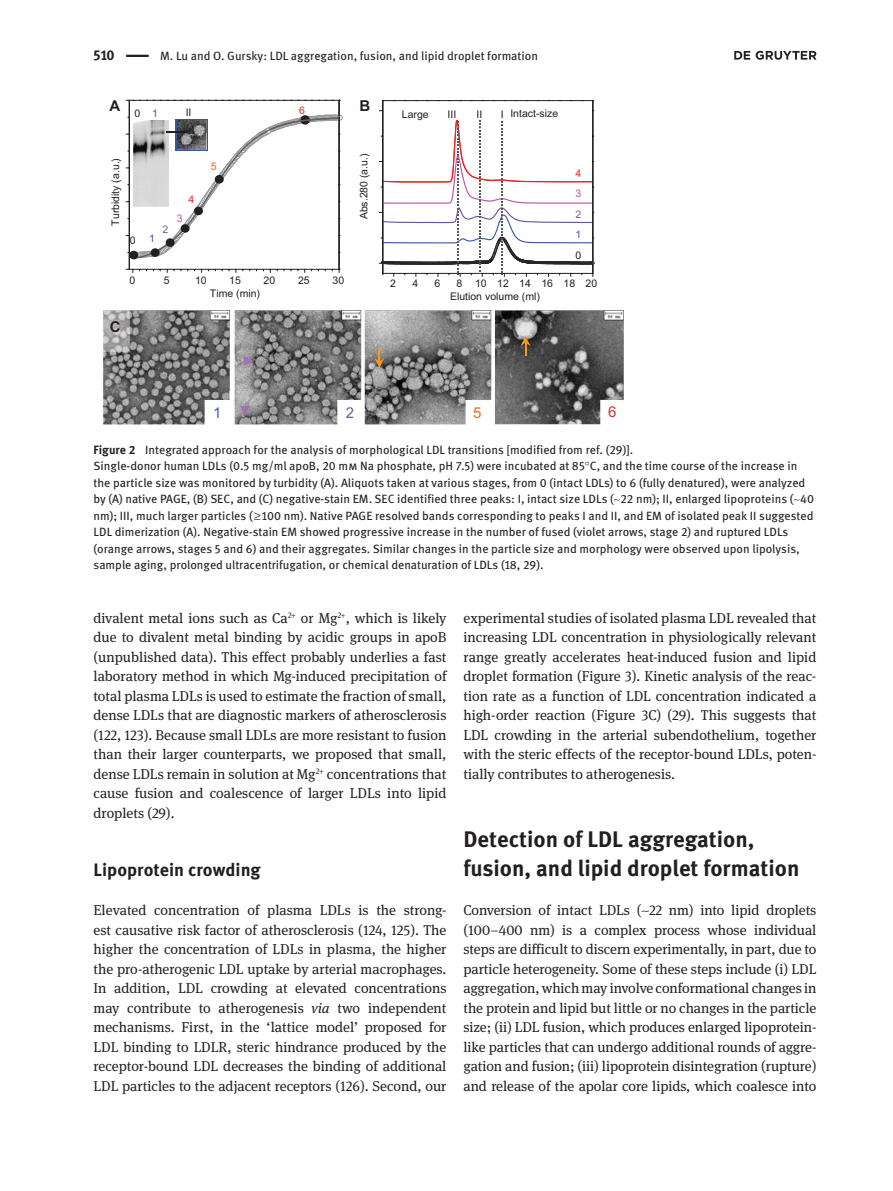
<style>
.page{position:relative;width:893px;height:1191px;background:#fff}
.page>*{position:absolute;margin:0;border:0;box-sizing:border-box;transform-origin:0 0}
.t1{font:700 22.5px/29.2px "DG Meta Science";color:#231f20}
.t2{font:700 18px "DG Meta Science";color:#231f20}
.t3{font:700 15px "Arial";color:#231f20}
.t4{font:15px "Arial";color:#4658a6}
.t5{font:15px "Arial";color:#7a57a4}
.t6{font:15px "Arial";color:#f36621}
.t7{font:15px "Arial";color:#d82e26}
.t8{font:14.25px/19.5px "DG Meta Serif Science";color:#231f20;text-align:justify}
.t9{font:700 14.25px "DG Meta Science";color:#231f20}
.t10{font:12px/16.5px "DG Meta Science";color:#231f20}
.t11{font:10.5px "Arial";color:#231f20}
.t12{font:10.5px "Arial";color:#7a57a4}
.t13{font:10.5px "Arial";color:#ee2123}
.t14{font:10.5px "Arial";color:#b8529f}
.t15{font:10.5px "Arial";color:#d82e26}
.t16{font:10.5px "Arial";color:#3a54a4}
.t17{font:10.5px "Arial";color:#f36621}
.t18{font:10.5px "Arial";color:#4658a6}
.s1{color:#3a54a4}
.s2{font-weight:700}
.s3{font-style:italic}
</style>
<div class="page">
<hr style="left:126px;top:55px;width:23px;height:2px;background:#231f20">
<img style="left:103px;top:311px;width:521px;height:114px">
<hr style="left:129px;top:100px;width:210px;height:1px;background:#231f20">
<hr style="left:383px;top:100px;width:210px;height:1px;background:#231f20">
<hr style="left:129px;top:269px;width:210px;height:1px;background:#231f20">
<hr style="left:129px;top:100px;width:1px;height:169px;background:#231f20">
<hr style="left:339px;top:100px;width:1px;height:169px;background:#231f20">
<hr style="left:382px;top:101px;width:1px;height:172px;background:#231f20">
<hr style="left:592px;top:101px;width:1px;height:172px;background:#231f20">
<svg style="left:379px;top:118px;width:216px;height:158px"></svg>
<svg style="left:244px;top:356px;width:10px;height:10px"></svg>
<svg style="left:374px;top:348px;width:10px;height:20px"></svg>
<svg style="left:520px;top:336px;width:10px;height:20px"></svg>
<svg style="left:240px;top:406px;width:10px;height:10px"></svg>
<svg style="left:126px;top:115px;width:216px;height:144px"></svg>
<svg style="left:734px;top:51px;width:83px;height:9px"></svg>
<p class="t9" style="left:94px;top:44px;width:23px">510</p>
<p class="t10" style="left:160px;top:47px;width:379px">M. Lu and O. Gursky: LDL aggregation, fusion, and lipid droplet formation</p>
<p class="t3" style="left:110px;top:96px;width:12px">A</p>
<p class="t3" style="left:359px;top:96px;width:12px">B</p>
<p class="t11" style="left:135px;top:106px;width:25px">0 <span class="s1">1</span></p>
<p class="t11" style="left:186px;top:106px;width:7px">II</p>
<p class="t15" style="left:299px;top:104px;width:7px">6</p>
<p class="t11" style="left:109px;top:226px;width:69px;rotate:-90deg">Turbidity (a.u.)</p>
<p class="t11" style="left:357px;top:219px;width:67px;rotate:-90deg">Abs.280 (a.u.)</p>
<p class="t17" style="left:211px;top:159px;width:7px">5</p>
<p class="t13" style="left:188px;top:193px;width:7px">4</p>
<p class="t14" style="left:177px;top:211px;width:7px">3</p>
<p class="t12" style="left:163px;top:223px;width:7px">2</p>
<p class="t11" style="left:130px;top:234px;width:7px">0</p>
<p class="t16" style="left:149px;top:231px;width:7px">1</p>
<p class="t3" style="left:110px;top:317px;width:12px">C</p>
<p class="t11" style="left:130px;top:273px;width:7px">0</p>
<p class="t11" style="left:164px;top:273px;width:7px">5</p>
<p class="t11" style="left:195px;top:273px;width:13px">10</p>
<p class="t11" style="left:229px;top:273px;width:13px">15</p>
<p class="t11" style="left:264px;top:273px;width:13px">20</p>
<p class="t11" style="left:298px;top:273px;width:13px">25</p>
<p class="t11" style="left:332px;top:273px;width:13px">30</p>
<p class="t11" style="left:210px;top:286px;width:52px">Time (min)</p>
<p class="t11" style="left:402px;top:107px;width:28px">Large</p>
<p class="t11" style="left:448px;top:107px;width:10px">III</p>
<p class="t11" style="left:476px;top:107px;width:7px">II</p>
<p class="t11" style="left:501px;top:106px;width:59px">I Intact-size</p>
<p class="t13" style="left:576px;top:166px;width:7px">4</p>
<p class="t14" style="left:576px;top:186px;width:7px">3</p>
<p class="t12" style="left:576px;top:207px;width:7px">2</p>
<p class="t18" style="left:576px;top:227px;width:7px">1</p>
<p class="t11" style="left:576px;top:248px;width:7px">0</p>
<p class="t11" style="left:390px;top:277px;width:7px">2</p>
<p class="t11" style="left:412px;top:277px;width:7px">4</p>
<p class="t11" style="left:434px;top:277px;width:7px">6</p>
<p class="t11" style="left:457px;top:277px;width:142px">8 10 12 14 16 18 20</p>
<p class="t11" style="left:450px;top:290px;width:91px">Elution volume (ml)</p>
<p class="t4" style="left:213px;top:403px;width:10px">1</p>
<p class="t5" style="left:346px;top:403px;width:10px">2</p>
<p class="t6" style="left:473px;top:403px;width:10px">5</p>
<p class="t7" style="left:608px;top:402px;width:10px">6</p>
<p class="t10" style="left:94px;top:441px;width:722px"><span class="s2">Figure 2</span> Integrated approach for the analysis of morphological LDL transitions [modified from ref. (29)].<br>Single-donor human LDLs (0.5 mg/ml apoB, 20 mm Na phosphate, pH 7.5) were incubated at 85 C, and the time course of the increase in the particle size was monitored by turbidity (A). Aliquots taken at various stages, from 0 (intact LDLs) to 6 (fully denatured), were analyzed by (A) native PAGE, (B) SEC, and (C) negative-stain EM. SEC identified three peaks: I, intact size LDLs (∼22 nm); II, enlarged lipoproteins (∼40 nm); III, much larger particles ( ≥ 100 nm). Native PAGE resolved bands corresponding to peaks I and II, and EM of isolated peak II suggested LDL dimerization (A). Negative-stain EM showed progressive increase in the number of fused (violet arrows, stage 2) and ruptured LDLs (orange arrows, stages 5 and 6) and their aggregates. Similar changes in the particle size and morphology were observed upon lipolysis, sample aging, prolonged ultracentrifugation, or chemical denaturation of LDLs (18, 29).</p>
<p class="t8" style="left:94px;top:608px;width:354px">divalent metal ions such as Ca<sup>2+</sup> or Mg<sup>2+</sup>, which is likely due to divalent metal binding by acidic groups in apoB (unpublished data). This effect probably underlies a fast laboratory method in which Mg-induced precipitation of total plasma LDLs is used to estimate the fraction of small, dense LDLs that are diagnostic markers of atherosclerosis (122, 123). Because small LDLs are more resistant to fusion than their larger counterparts, we proposed that small, dense LDLs remain in solution at Mg<sup>2+</sup> concentrations that cause fusion and coalescence of larger LDLs into lipid droplets (29).</p>
<p class="t2" style="left:94px;top:855px;width:169px">Lipoprotein crowding</p>
<p class="t8" style="left:94px;top:900px;width:354px">Elevated concentration of plasma LDLs is the strong&shy;est causative risk factor of atherosclerosis (124, 125). The higher the concentration of LDLs in plasma, the higher the pro-atherogenic LDL uptake by arterial macrophages.<br>In addition, LDL crowding at elevated concentrations may contribute to atherogenesis <span class="s3">via</span> two independent mechanisms. First, in the ‘lattice model’ proposed for LDL binding to LDLR, steric hindrance produced by the receptor-bound LDL decreases the binding of additional LDL particles to the adjacent receptors (126). Second, our</p>
<p class="t8" style="left:463px;top:608px;width:354px">experimental studies of isolated plasma LDL revealed that increasing LDL concentration in physiologically relevant range greatly accelerates heat-induced fusion and lipid droplet formation (Figure 3). Kinetic analysis of the reac&shy;tion rate as a function of LDL concentration indicated a high-order reaction (Figure 3C) (29). This suggests that LDL crowding in the arterial subendothelium, together with the steric effects of the receptor-bound LDLs, poten&shy;tially contributes to atherogenesis.</p>
<h1 class="t1" style="left:463px;top:824px;width:337px">Detection of LDL aggregation, fusion, and lipid droplet formation</h1>
<p class="t8" style="left:463px;top:900px;width:354px">Conversion of intact LDLs (∼22 nm) into lipid droplets (100–400 nm) is a complex process whose individual steps are difficult to discern experimentally, in part, due to particle heterogeneity. Some of these steps include (i) LDL aggregation, which may involve conformational changes in the protein and lipid but little or no changes in the particle size; (ii) LDL fusion, which produces enlarged lipoprotein&shy;like particles that can undergo additional rounds of aggre&shy;gation and fusion; (iii) lipoprotein disintegration (rupture) and release of the apolar core lipids, which coalesce into</p>
</div>
